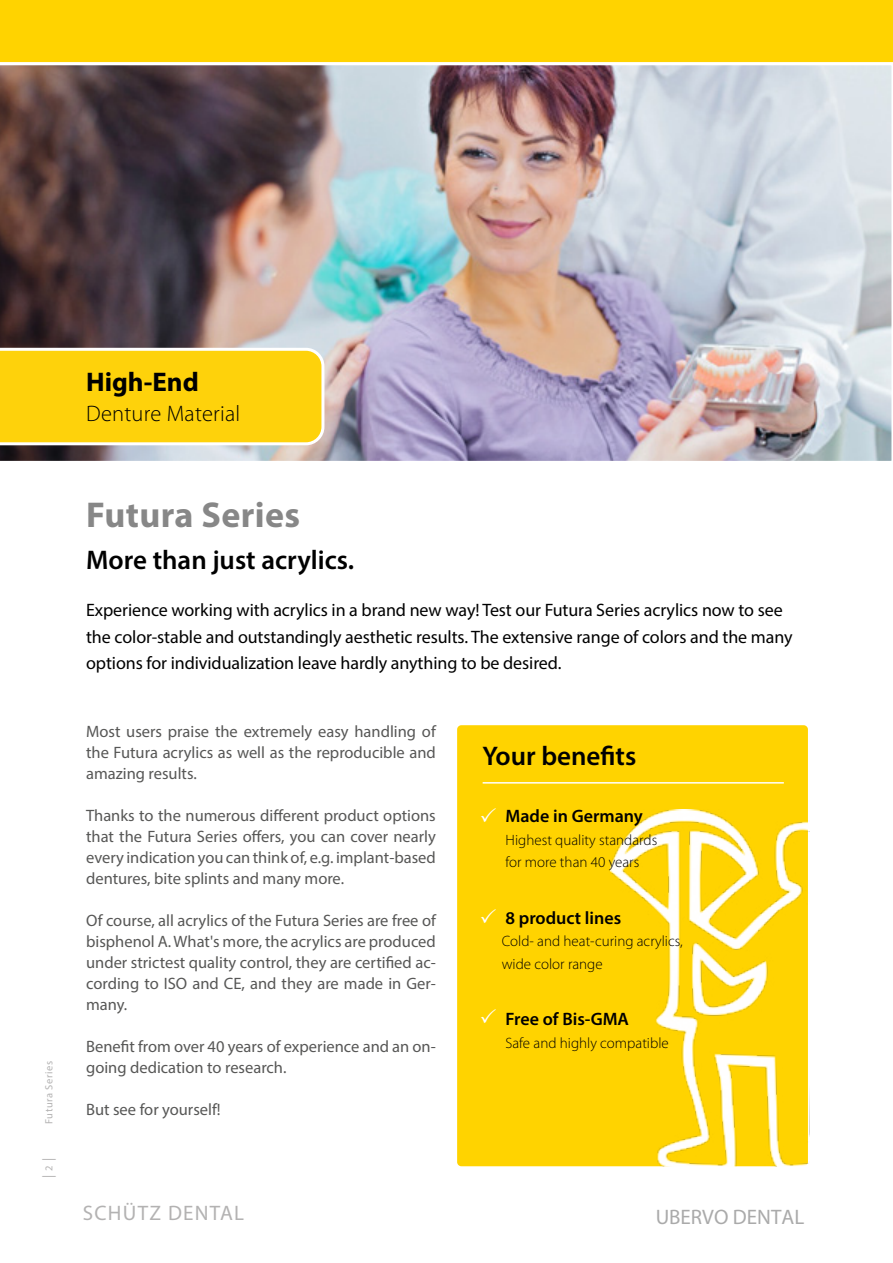
<style>
.page{position:relative;width:893px;height:1263px;background:#fff}
.page>*{position:absolute;margin:0;border:0;box-sizing:border-box;transform-origin:0 0}
.t1{font:700 36px "Myriad Pro";letter-spacing:.01em;color:#878787}
.t2{font:600 27px "Myriad Pro";color:#000}
.t3{font:700 27px "Myriad Pro";color:#000}
.t4{font:300 22.5px "Myriad Pro";letter-spacing:.01em;color:#000}
.t5{font:21px "Myriad Pro";letter-spacing:.06em;color:#b3b2b2}
.t6{font:21px "Myriad Pro";color:#aaa}
.t7{font:18px/26.5px "Myriad Pro";letter-spacing:-.005em;color:#000}
.t8{font:600 18px "Myriad Pro";color:#000}
.t9{font:16.5px/21px "Myriad Pro";color:#575756;text-align:justify}
.t10{font:300 15px/22.5px "Myriad Pro";color:#000}
.t11{font:13.5px "Myriad Pro";color:#b3b2b2}
.t12{font:10.5px "Myriad Pro";letter-spacing:.05em;color:#b3b2b2}
.s1{font-size:10.5px}
</style>
<div class="page">
<div style="left:0;top:0;width:893px;height:62px;background:#ffd300"></div>
<div style="left:457px;top:725px;width:351px;height:441px;background:#ffd300;border-radius:4px"></div>
<img style="left:0;top:62px;width:893px;height:399px">
<svg style="left:0;top:346px;width:326px;height:101px;background:#f9d220"></svg>
<hr style="left:483px;top:782px;width:301px;height:1px;background:#fff">
<img style="left:610px;top:809px;width:199px;height:357px">
<h2 class="t3" style="left:86px;top:364px;width:114px">High-End</h2>
<h3 class="t4" style="left:86px;top:400px;width:156px">Denture Material</h3>
<p class="t12" style="left:43px;top:1124px;width:64px;rotate:-90deg">Futura Series</p>
<p class="t11" style="left:40px;top:1178px;width:22px;rotate:-90deg">|<span class="s1">2</span>|</p>
<h1 class="t1" style="left:86px;top:491px;width:215px">Futura Series</h1>
<h2 class="t2" style="left:86px;top:543px;width:270px">More than just acrylics.</h2>
<p class="t7" style="left:86px;top:596px;width:708px">Experience working with acrylics in a brand new way! Test our Futura Series acrylics now to see the color-stable and outstandingly aesthetic results. The extensive range of colors and the many options for individualization leave hardly anything to be desired.</p>
<p class="t9" style="left:86px;top:721px;width:351px">Most users praise the extremely easy handling of the Futura acrylics as well as the reproducible and amazing results.</p>
<p class="t9" style="left:86px;top:805px;width:351px">Thanks to the numerous different product options that the Futura Series offers, you can cover nearly every indication you can think of, e.g. implant-based dentures, bite splints and many more.</p>
<p class="t9" style="left:86px;top:910px;width:351px">Of course, all acrylics of the Futura Series are free of bisphenol A. What's more, the acrylics are produced under strictest quality control, they are certified ac&shy;cording to ISO and CE, and they are made in Ger&shy;many.</p>
<p class="t9" style="left:86px;top:1036px;width:351px">Benefit from over 40 years of experience and an on&shy;going dedication to research.</p>
<p class="t9" style="left:86px;top:1099px;width:136px">But see for yourself!</p>
<p class="t5" style="left:83px;top:1200px;width:163px">SCHÜTZ DENTAL</p>
<h2 class="t2" style="left:483px;top:739px;width:155px">Your benefits</h2>
<p class="t8" style="left:505px;top:805px;width:139px">Made in Germany</p>
<p class="t10" style="left:505px;top:828px;width:153px">Highest quality standards for more than 40 years</p>
<p class="t8" style="left:505px;top:906px;width:117px">8 product lines</p>
<p class="t10" style="left:502px;top:930px;width:183px">Cold- and heat-curing acrylics, wide color range</p>
<p class="t8" style="left:505px;top:1008px;width:125px">Free of Bis-GMA</p>
<p class="t10" style="left:505px;top:1031px;width:165px">Safe and highly compatible</p>
<p class="t6" style="left:656px;top:1204px;width:150px">UBERVO DENTAL</p>
</div>
